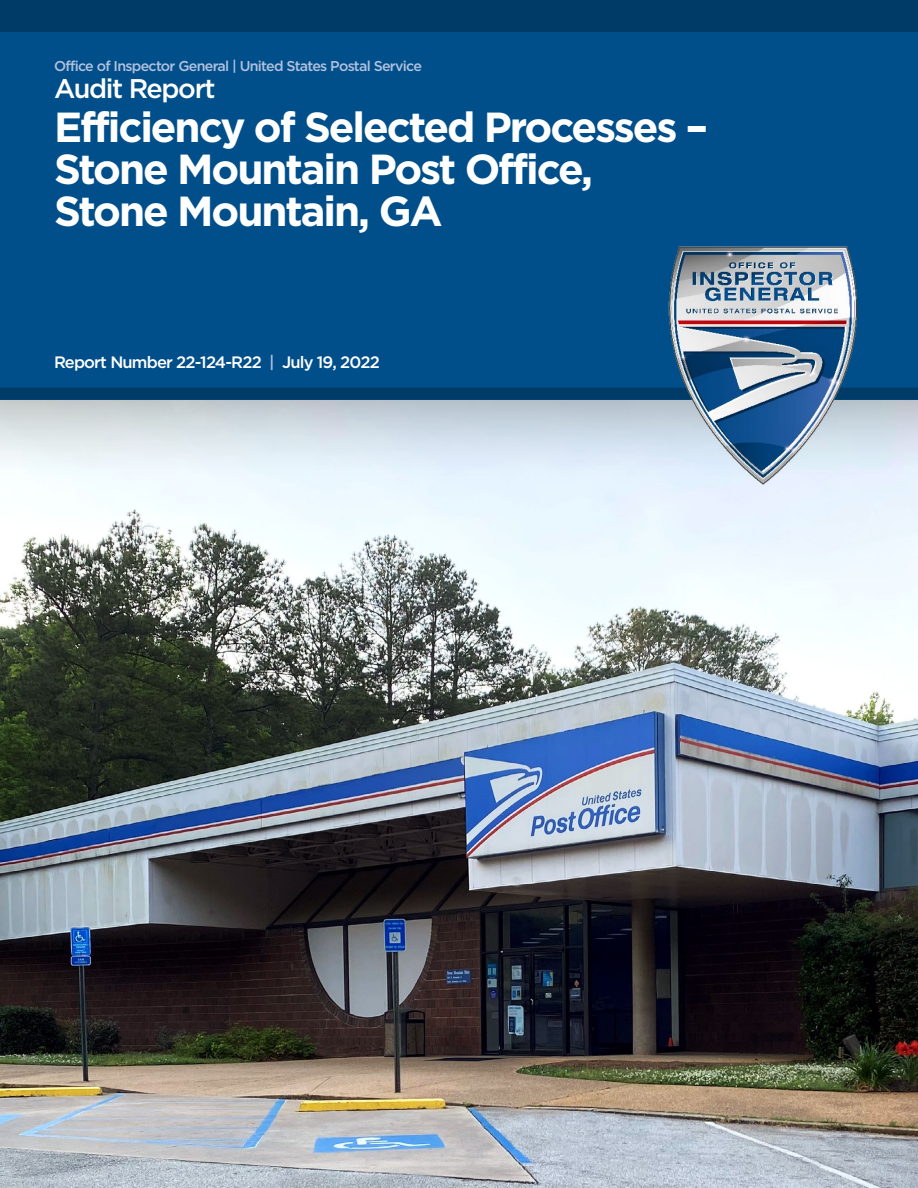
<style>
.page{position:relative;width:918px;height:1188px;background:#fff}
.page>*{position:absolute;margin:0;border:0;box-sizing:border-box;transform-origin:0 0}
.t1{font:700 42px/42px "Gotham";letter-spacing:-.05em;color:#fff}
.t2{font:500 27px "Gotham";letter-spacing:-.05em;color:#fff}
.t3{font:500 16.5px "Gotham";letter-spacing:-.05em;color:#fff}
.t4{font:500 14.25px "Gotham";letter-spacing:-.05em;color:#b2c1de}
.s1{color:#b2c1de}
</style>
<div class="page">
<img style="left:0;top:486px;width:918px;height:702px">
<svg style="left:0;top:400px;width:918px;height:86px;background:#d8e3eb"></svg>
<div style="left:0;top:0;width:918px;height:400px;background:#004f8b"></div>
<div style="left:0;top:388px;width:918px;height:12px;background:#003b68"></div>
<img style="left:663px;top:246px;width:201px;height:246px">
<div style="left:0;top:0;width:918px;height:31px;background:#003b68"></div>
<p class="t4" style="left:54px;top:58px;width:370px">Office of Inspector General | United States Postal Service</p>
<p class="t2" style="left:54px;top:73px;width:163px">Audit Report</p>
<p class="t1" style="left:54px;top:105px;width:656px">Efficiency of Selected Processes –<br>Stone Mountain Post Office,<br>Stone Mountain, GA</p>
<p class="t3" style="left:54px;top:353px;width:327px">Report Number 22-124-R22 <span class="s1">|</span> July 19, 2022</p>
</div>
